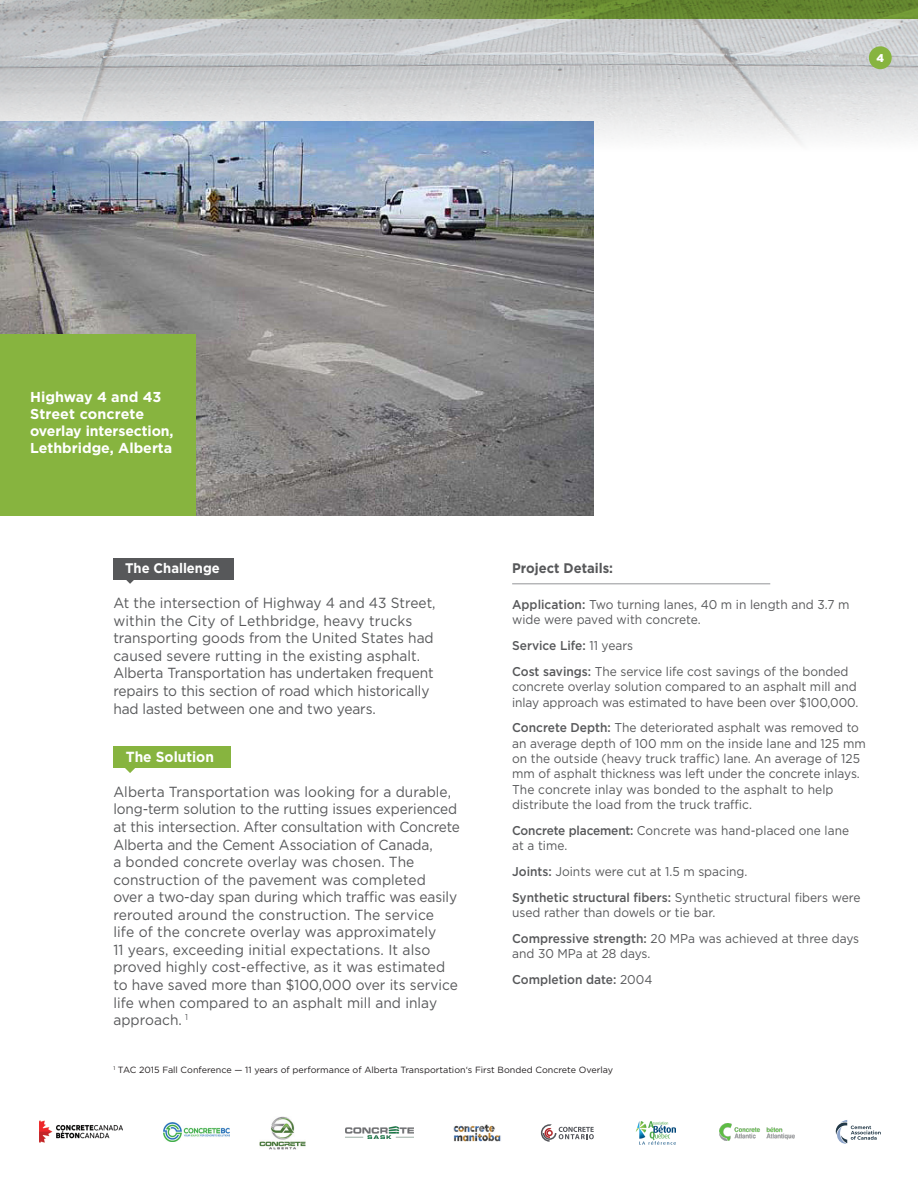
<style>
.page{position:relative;width:918px;height:1188px;background:#fff}
.page>*{position:absolute;margin:0;border:0;box-sizing:border-box;transform-origin:0 0}
.t1{font:14.7px/17.5px "Gotham Pro";color:#57585a;scale:.94 1}
.t2{font:14.7px "Gotham Pro";color:#57585a;scale:.95 1}
.t3{font:700 14.7px "Gotham Pro";color:#fff;scale:.94 1}
.t4{font:700 14.4px/17.2px "Gotham Pro";color:#fff}
.t5{font:700 13.8px "Gotham Pro";color:#57585a;scale:.94 1}
.t6{font:700 13.8px "Gotham Pro";color:#fff;scale:.94 1}
.t7{font:12.75px/15.3px "Gotham Pro";color:#57585a;scale:.94 1}
.t8{font:12.75px "Gotham Pro";color:#57585a;scale:.93 1}
.t9{font:500 12.75px "Gotham Pro";color:#57585a;scale:.94 1}
.t10{font:900 11.25px "Gotham Pro";color:#fff}
.t11{font:9px "Gotham Pro";color:#231f20}
.s1{font-weight:500}
.s2{font-weight:400}
</style>
<div class="page">
<img style="left:0;top:19px;width:918px;height:51px">
<svg style="left:0;top:70px;width:918px;height:74px;background:#dadbdd"></svg>
<svg style="left:836px;top:1120px;width:45px;height:24px"></svg>
<img style="left:720px;top:1123px;width:75px;height:18px">
<img style="left:345px;top:1126px;width:68px;height:13px">
<svg style="left:541px;top:1124px;width:53px;height:18px"></svg>
<img style="left:260px;top:1116px;width:45px;height:33px">
<img style="left:39px;top:1121px;width:84px;height:21px">
<img style="left:453px;top:1125px;width:48px;height:17px">
<img style="left:636px;top:1121px;width:40px;height:24px">
<img style="left:164px;top:1123px;width:66px;height:18px">
<div style="left:113px;top:558px;width:121px;height:21px;background:#57585a"></div>
<div style="left:113px;top:746px;width:118px;height:22px;background:#87b43f"></div>
<hr style="left:512px;top:583px;width:258px;height:1px;background:#939598">
<img style="left:0;top:122px;width:594px;height:394px">
<div style="left:0;top:335px;width:195px;height:181px;background:#87b43f"></div>
<svg style="left:125px;top:768px;width:10px;height:5px"></svg>
<svg style="left:122px;top:579px;width:16px;height:5px"></svg>
<svg style="left:0;top:0;width:918px;height:19px;background:#81965f"></svg>
<div style="left:869px;top:46px;width:23px;height:23px;background:#87b43f;border-radius:50%"></div>
<p class="t10" style="left:877px;top:51px;width:9px">4</p>
<p class="t4" style="left:30px;top:387px;width:145px">Highway 4 and 43<br>Street concrete overlay intersection,<br>Lethbridge, Alberta</p>
<p class="t6" style="left:125px;top:560px;width:102px">The Challenge</p>
<p class="t1" style="left:113px;top:594px;width:344px">At the intersection of Highway 4 and 43 Street,</p>
<p class="t2" style="left:113px;top:612px;width:316px">within the City of Lethbridge, heavy trucks</p>
<p class="t1" style="left:113px;top:629px;width:342px">transporting goods from the United States had caused severe rutting in the existing asphalt.</p>
<p class="t1" style="left:113px;top:664px;width:342px">Alberta Transportation has undertaken frequent repairs to this section of road which historically</p>
<p class="t1" style="left:113px;top:700px;width:281px">had lasted between one and two years.</p>
<p class="t3" style="left:126px;top:748px;width:95px">The Solution</p>
<p class="t1" style="left:113px;top:783px;width:370px">Alberta Transportation was looking for a durable, long-term solution to the rutting issues experienced at this intersection. After consultation with Concrete Alberta and the Cement Association of Canada,</p>
<p class="t1" style="left:113px;top:853px;width:322px">a bonded concrete overlay was chosen. The</p>
<p class="t1" style="left:113px;top:871px;width:334px">construction of the pavement was completed</p>
<p class="t1" style="left:113px;top:888px;width:368px">over a two-day span during which traffic was easily rerouted around the construction. The service life of the concrete overlay was approximately<br>11 years, exceeding initial expectations. It also proved highly cost-effective, as it was estimated to have saved more than $100,000 over its service life when compared to an asphalt mill and inlay approach. <sup>1</sup></p>
<p class="t5" style="left:512px;top:560px;width:109px">Project Details:</p>
<p class="t7" style="left:512px;top:597px;width:360px"><span class="s1">Application:</span> Two turning lanes, 40 m in length and 3.7 m</p>
<p class="t7" style="left:512px;top:612px;width:202px">wide were paved with concrete.</p>
<p class="t9" style="left:512px;top:639px;width:130px">Service Life: <span class="s2">11 years</span></p>
<p class="t7" style="left:512px;top:664px;width:368px"><span class="s1">Cost savings:</span> The service life cost savings of the bonded concrete overlay solution compared to an asphalt mill and</p>
<p class="t7" style="left:512px;top:694px;width:370px">inlay approach was estimated to have been over $100,000.</p>
<p class="t7" style="left:512px;top:720px;width:378px"><span class="s1">Concrete Depth:</span> The deteriorated asphalt was removed to an average depth of 100 mm on the inside lane and 125 mm on the outside (heavy truck traffic) lane. An average of 125 mm of asphalt thickness was left under the concrete inlays.<br>The concrete inlay was bonded to the asphalt to help distribute the load from the truck traffic.</p>
<p class="t8" style="left:512px;top:823px;width:364px"><span class="s1">Concrete placement:</span> Concrete was hand-placed one lane</p>
<p class="t8" style="left:512px;top:839px;width:61px">at a time.</p>
<p class="t7" style="left:512px;top:864px;width:252px"><span class="s1">Joints:</span> Joints were cut at 1.5 m spacing.</p>
<p class="t7" style="left:512px;top:889px;width:372px"><span class="s1">Synthetic structural fibers:</span> Synthetic structural fibers were used rather than dowels or tie bar.</p>
<p class="t7" style="left:512px;top:931px;width:371px"><span class="s1">Compressive strength:</span> 20 MPa was achieved at three days and 30 MPa at 28 days.</p>
<p class="t9" style="left:512px;top:972px;width:151px">Completion date: <span class="s2">2004</span></p>
<p class="t11" style="left:113px;top:1065px;width:501px"><sup>1</sup> TAC 2015 Fall Conference — 11 years of performance of Alberta Transportation‘s First Bonded Concrete Overlay</p>
</div>
